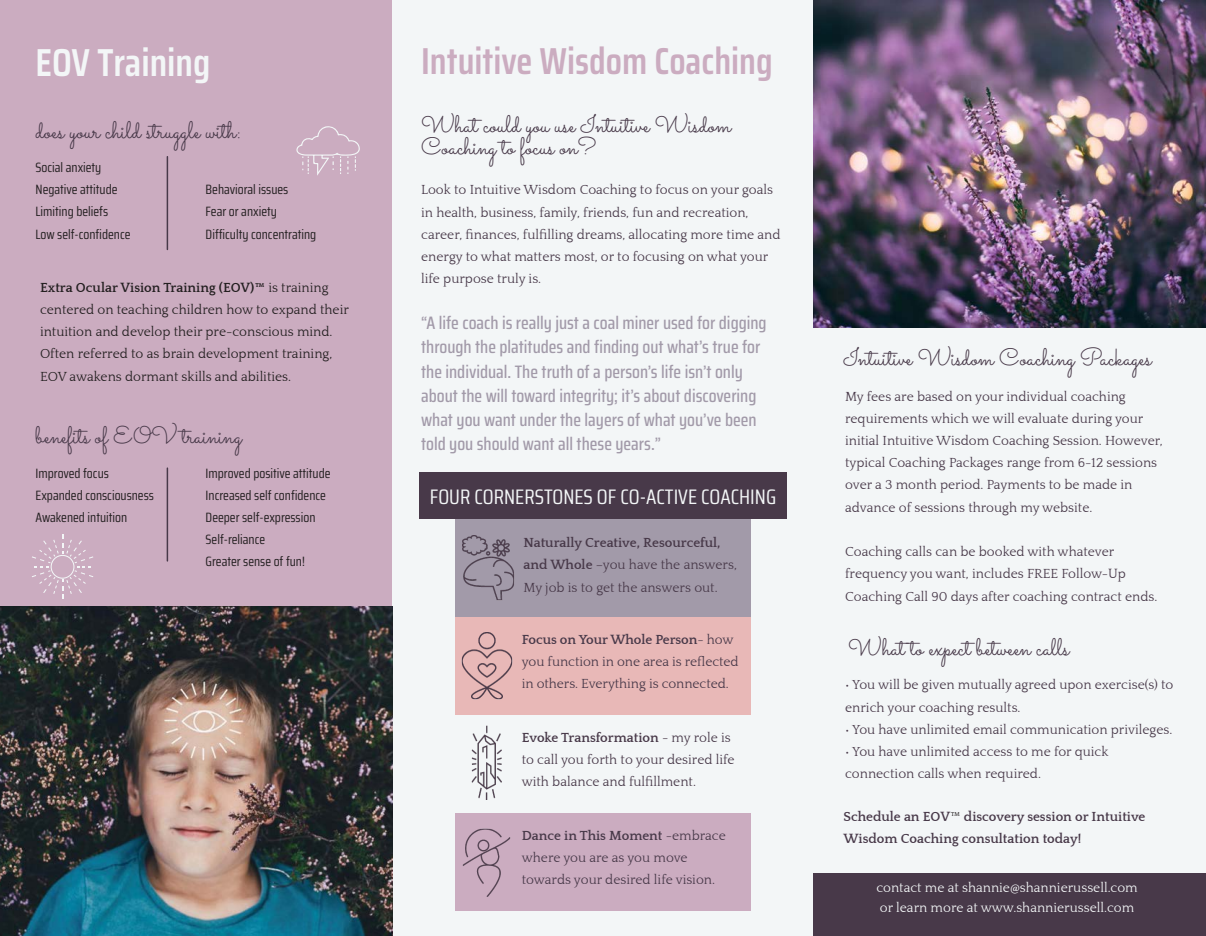
<style>
.page{position:relative;width:1206px;height:936px;background:#fff}
.page>*{position:absolute;margin:0;border:0;box-sizing:border-box;transform-origin:0 0}
.Bulleted_List{font:600 39px "Saira Condensed";color:#f3f6f7}
.Bulleted_List-2{font:600 37.5px "Saira Condensed";color:#cbacc0}
.Bulleted_List-3{font:24px/22.2px "Sacramento";color:#483949}
.Bulleted_List-4{font:21px "Saira Condensed";color:#f3f6f7}
.Bulleted_List-5{font:500 18px/24px "Saira Condensed";color:#a29aa9}
.Bulleted_List-6{font:13.5px/22.2px "Quattrocento";color:#483949}
.Bulleted_List-7{font:13.5px "Saira Condensed";color:#231f20}
.Bulleted_List-8{font:13.5px/22.2px "Quattrocento";color:#231f20}
.Bulleted_List-9{font:700 13.5px/22.2px "Quattrocento";color:#483949}
.Bulleted_List-10{font:13.5px "Quattrocento";color:#f3f6f7}
.s1{font-weight:700}
.s2{font-weight:400;color:#231f20}
</style>
<div class="page">
<div style="left:0;top:0;width:392px;height:935px;background:#cbacc0"></div>
<div style="left:392px;top:0;width:813px;height:934px;background:#f3f6f7"></div>
<img style="left:0;top:606px;width:392px;height:329px">
<img style="left:813px;top:0;width:392px;height:328px">
<div style="left:419px;top:472px;width:367px;height:46px;background:#483949"></div>
<svg style="left:296px;top:126px;width:64px;height:49px"></svg>
<hr style="left:167px;top:157px;width:1px;height:92px;background:#483949">
<svg style="left:32px;top:534px;width:61px;height:64px"></svg>
<hr style="left:167px;top:468px;width:1px;height:92px;background:#483949">
<div style="left:455px;top:518px;width:295px;height:98px;background:#a29aa9"></div>
<img style="left:462px;top:535px;width:52px;height:65px">
<div style="left:455px;top:616px;width:295px;height:98px;background:#e8b8b7"></div>
<img style="left:461px;top:632px;width:51px;height:67px">
<img style="left:471px;top:725px;width:30px;height:74px">
<div style="left:455px;top:812px;width:295px;height:98px;background:#cbacc0"></div>
<img style="left:462px;top:828px;width:48px;height:67px">
<div style="left:813px;top:873px;width:392px;height:62px;background:#483949"></div>
<p class="Bulleted_List" style="left:36px;top:33px;width:176px">EOV Training</p>
<p class="Bulleted_List-2" style="left:421px;top:33px;width:353px">Intuitive Wisdom Coaching</p>
<p class="Bulleted_List-3" style="left:36px;top:118px;width:208px">does your child struggle with:</p>
<p class="Bulleted_List-7" style="left:36px;top:157px;width:67px">Social anxiety</p>
<p class="Bulleted_List-7" style="left:36px;top:179px;width:84px">Negative attitude</p>
<p class="Bulleted_List-7" style="left:36px;top:202px;width:74px">Limiting beliefs</p>
<p class="Bulleted_List-7" style="left:36px;top:224px;width:96px">Low self-confidence</p>
<p class="Bulleted_List-7" style="left:205px;top:179px;width:84px">Behavioral issues</p>
<p class="Bulleted_List-7" style="left:205px;top:202px;width:73px">Fear or anxiety</p>
<p class="Bulleted_List-7" style="left:205px;top:224px;width:112px">Difficulty concentrating</p>
<p class="Bulleted_List-8" style="left:40px;top:276px;width:310px"><span class="s1">Extra Ocular Vision Training (EOV)™</span> is training centered on teaching children how to expand their intuition and develop their pre-conscious mind.<br>Often referred to as brain development training, EOV awakens dormant skills and abilities.</p>
<p class="Bulleted_List-3" style="left:36px;top:424px;width:207px">benefits of EOV training</p>
<p class="Bulleted_List-7" style="left:36px;top:462px;width:75px">Improved focus</p>
<p class="Bulleted_List-7" style="left:36px;top:485px;width:120px">Expanded consciousness</p>
<p class="Bulleted_List-7" style="left:36px;top:507px;width:93px">Awakened intuition</p>
<p class="Bulleted_List-7" style="left:205px;top:462px;width:126px">Improved positive attitude</p>
<p class="Bulleted_List-7" style="left:205px;top:485px;width:122px">Increased self confidence</p>
<p class="Bulleted_List-7" style="left:205px;top:507px;width:111px">Deeper self-expression</p>
<p class="Bulleted_List-7" style="left:205px;top:529px;width:61px">Self-reliance</p>
<p class="Bulleted_List-7" style="left:205px;top:551px;width:101px">Greater sense of fun!</p>
<p class="Bulleted_List-3" style="left:421px;top:112px;width:311px">What could you use Intuitive Wisdom<br>Coaching to focus on?</p>
<p class="Bulleted_List-6" style="left:421px;top:179px;width:361px">Look to Intuitive Wisdom Coaching to focus on your goals in health, business, family, friends, fun and recreation, career, finances, fulfilling dreams, allocating more time and energy to what matters most, or to focusing on what your life purpose truly is.</p>
<p class="Bulleted_List-5" style="left:421px;top:311px;width:347px">“A life coach is really just a coal miner used for digging through the platitudes and finding out what’s true for the individual. The truth of a person’s life isn’t only about the will toward integrity; it’s about discovering what you want under the layers of what you’ve been told you should want all these years.”</p>
<p class="Bulleted_List-4" style="left:429px;top:481px;width:348px">FOUR CORNERSTONES OF CO-ACTIVE COACHING</p>
<p class="Bulleted_List-6" style="left:523px;top:532px;width:215px"><span class="s1">Naturally Creative, Resourceful, and Whole</span> –you have the answers,<br>My job is to get the answers out.</p>
<p class="Bulleted_List-6" style="left:521px;top:628px;width:218px"><span class="s1">Focus on Your Whole Person</span>- how you function in one area is reflected in others. Everything is connected.</p>
<p class="Bulleted_List-6" style="left:521px;top:726px;width:214px"><span class="s1">Evoke Transformation</span> - my role is to call you forth to your desired life with balance and fulfillment.</p>
<p class="Bulleted_List-6" style="left:521px;top:824px;width:205px"><span class="s1">Dance in This Moment</span> -embrace where you are as you move towards your desired life vision.</p>
<p class="Bulleted_List-3" style="left:843px;top:346px;width:309px">Intuitive Wisdom Coaching Packages</p>
<p class="Bulleted_List-6" style="left:844px;top:385px;width:319px">My fees are based on your individual coaching requirements which we will evaluate during your initial Intuitive Wisdom Coaching Session. However, typical Coaching Packages range from 6-12 sessions over a 3 month period. Payments to be made in advance of sessions through my website.</p>
<p class="Bulleted_List-6" style="left:844px;top:540px;width:313px">Coaching calls can be booked with whatever frequency you want, includes FREE Follow-Up<br>Coaching Call 90 days after coaching contract ends.</p>
<p class="Bulleted_List-3" style="left:848px;top:635px;width:222px">What to expect between calls</p>
<p class="Bulleted_List-6" style="left:844px;top:674px;width:329px">• You will be given mutually agreed upon exercise(s) to enrich your coaching results.</p>
<p class="Bulleted_List-6" style="left:844px;top:718px;width:329px">• You have unlimited email communication privileges.</p>
<p class="Bulleted_List-6" style="left:844px;top:740px;width:265px">• You have unlimited access to me for quick connection calls when required.</p>
<p class="Bulleted_List-9" style="left:843px;top:805px;width:303px">Schedule an EOV<span class="s2">™</span> discovery session or Intuitive<br>Wisdom Coaching consultation today!</p>
<p class="Bulleted_List-10" style="left:876px;top:880px;width:263px">contact me at shannie@shannierussell.com</p>
<p class="Bulleted_List-10" style="left:879px;top:899px;width:256px">or learn more at www.shannierussell.com</p>
</div>
